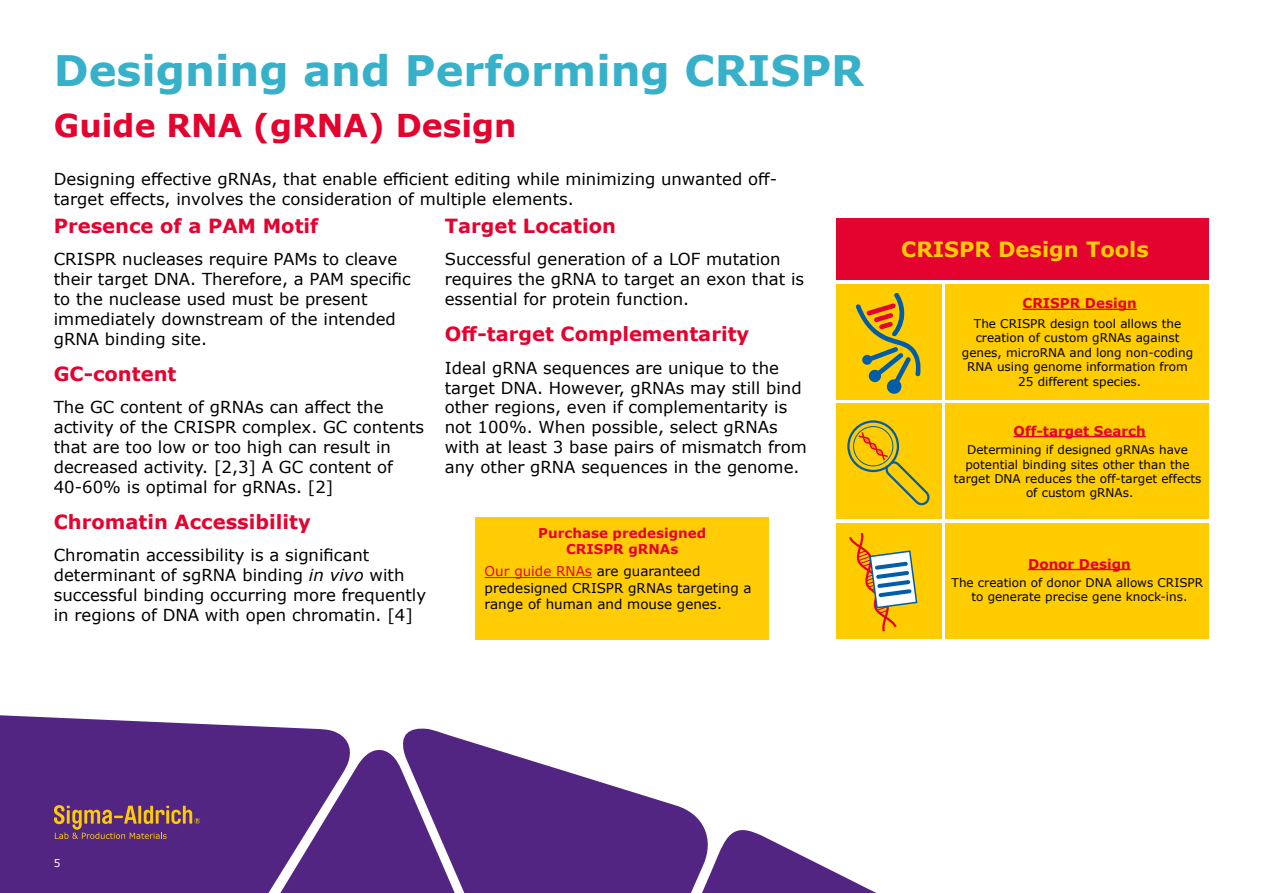
<style>
.page{position:relative;width:1263px;height:893px;background:#fff}
.page>*{position:absolute;margin:0;border:0;box-sizing:border-box;transform-origin:0 0}
.t1{font:700 42px "Verdana";color:#36b1c9}
.t2{font:700 31.5px "Verdana";color:#e4032f}
.t3{font:700 21px "Verdana";color:#fc0}
.t4{font:700 19.5px "Verdana";color:#e4032f}
.t5{font:16.5px/19.8px "Verdana";color:#000}
.t6{font:13.5px/16.2px "Verdana";color:#000}
.t7{font:700 13.5px/16.2px "Verdana";color:#e4032e;text-align:center}
.t8{font:12px/14.4px "Verdana";color:#000;text-align:center}
.t9{font:10.5px "Verdana";color:#fff}
.s1{font-style:italic}
.s2{color:#e4032e}
</style>
<div class="page">
<div style="left:476px;top:518px;width:293px;height:122px;background:#ffcc06"></div>
<svg style="left:0;top:715px;width:350px;height:178px;fill:#522583"></svg>
<div style="left:143px;top:748px;width:257px;height:145px;background:#522583"></div>
<svg style="left:400px;top:728px;width:305px;height:165px;fill:#522583"></svg>
<svg style="left:602px;top:829px;width:274px;height:64px"></svg>
<hr style="left:485px;top:577px;width:107px;height:1px;background:#e4032e">
<div style="left:836px;top:218px;width:373px;height:62px;background:#e4032e"></div>
<div style="left:836px;top:284px;width:105px;height:115px;background:#fc0"></div>
<div style="left:945px;top:284px;width:264px;height:115px;background:#fc0"></div>
<div style="left:836px;top:404px;width:105px;height:115px;background:#fc0"></div>
<div style="left:836px;top:523px;width:105px;height:116px;background:#fc0"></div>
<hr style="left:1022px;top:309px;width:115px;height:1px;background:#e4032e">
<svg style="left:856px;top:293px;width:65px;height:101px"></svg>
<div style="left:847px;top:420px;width:52px;height:52px;border:2px solid #005da9;border-radius:50%"></div>
<div style="left:853px;top:426px;width:40px;height:40px;border:1px solid #005da9;border-radius:50%"></div>
<svg style="left:857px;top:430px;width:73px;height:76px"></svg>
<svg style="left:849px;top:532px;width:69px;height:100px"></svg>
<div style="left:945px;top:404px;width:264px;height:115px;background:#fc0"></div>
<div style="left:945px;top:523px;width:264px;height:116px;background:#fc0"></div>
<hr style="left:1013px;top:436px;width:133px;height:1px;background:#e4032e">
<hr style="left:1028px;top:569px;width:103px;height:1px;background:#e4032e">
<svg style="left:54px;top:805px;width:146px;height:34px"></svg>
<h1 class="t1" style="left:54px;top:41px;width:812px">Designing and Performing CRISPR</h1>
<h2 class="t2" style="left:54px;top:103px;width:464px">Guide RNA (gRNA) Design</h2>
<p class="t5" style="left:54px;top:169px;width:725px">Designing effective gRNAs, that enable efficient editing while minimizing unwanted off&shy;target effects, involves the consideration of multiple elements.</p>
<p class="t4" style="left:54px;top:212px;width:266px">Presence of a PAM Motif</p>
<p class="t5" style="left:54px;top:249px;width:358px">CRISPR nucleases require PAMs to cleave their target DNA. Therefore, a PAM specific to the nuclease used must be present immediately downstream of the intended gRNA binding site.</p>
<p class="t4" style="left:54px;top:360px;width:124px">GC-content</p>
<p class="t5" style="left:54px;top:397px;width:372px">The GC content of gRNAs can affect the activity of the CRISPR complex. GC contents that are too low or too high can result in decreased activity. [2,3] A GC content of 40-60% is optimal for gRNAs. [2]</p>
<p class="t4" style="left:54px;top:508px;width:258px">Chromatin Accessibility</p>
<p class="t5" style="left:54px;top:545px;width:374px">Chromatin accessibility is a significant determinant of sgRNA binding <span class="s1">in vivo</span> with successful binding occurring more frequently in regions of DNA with open chromatin. [4]</p>
<p class="t4" style="left:445px;top:212px;width:173px">Target Location</p>
<p class="t5" style="left:445px;top:249px;width:361px">Successful generation of a LOF mutation requires the gRNA to target an exon that is essential for protein function.</p>
<p class="t4" style="left:445px;top:320px;width:306px">Off-target Complementarity</p>
<p class="t5" style="left:445px;top:358px;width:364px">Ideal gRNA sequences are unique to the target DNA. However, gRNAs may still bind other regions, even if complementarity is not 100%. When possible, select gRNAs with at least 3 base pairs of mismatch from any other gRNA sequences in the genome.</p>
<p class="t7" style="left:538px;top:525px;width:169px">Purchase predesigned<br>CRISPR gRNAs</p>
<p class="t6" style="left:485px;top:563px;width:268px"><span class="s2">Our guide RNAs</span> are guaranteed predesigned CRISPR gRNAs targeting a range of human and mouse genes.</p>
<p class="t3" style="left:901px;top:235px;width:249px">CRISPR Design Tools</p>
<p class="t7" style="left:1022px;top:295px;width:116px">CRISPR Design</p>
<p class="t8" style="left:962px;top:316px;width:233px">The CRISPR design tool allows the creation of custom gRNAs against genes, microRNA and long non-coding<br>RNA using genome information from<br>25 different species .</p>
<p class="t7" style="left:1013px;top:422px;width:134px">Off-target Search</p>
<p class="t8" style="left:954px;top:442px;width:249px">Determining if designed gRNAs have potential binding sites other than the target DNA reduces the off-target effects of custom gRNAs .</p>
<p class="t7" style="left:1028px;top:555px;width:104px">Donor Design</p>
<p class="t8" style="left:951px;top:575px;width:253px">The creation of donor DNA allows CRISPR to generate precise gene knock-ins .</p>
<p class="t9" style="left:54px;top:856px;width:8px">5</p>
</div>
